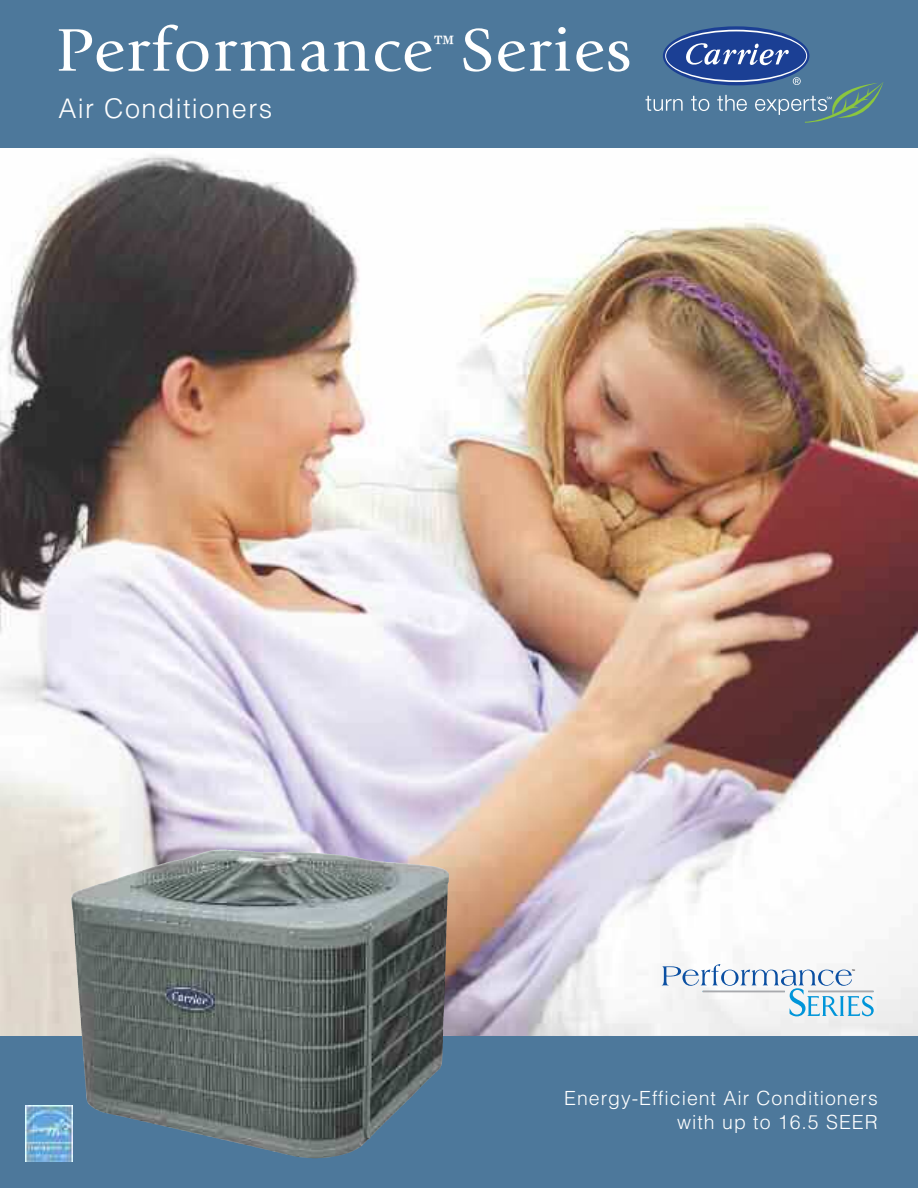
<style>
.page{position:relative;width:918px;height:1188px;background:#fff}
.page>*{position:absolute;margin:0;border:0;box-sizing:border-box;transform-origin:0 0}
.t1{font:62.7px "Giovanni";letter-spacing:.025em;color:#fff;scale:1.05 1}
.t2{font:300 27px "Helvetica";letter-spacing:.05em;color:#fff}
.t3{font:300 19.5px/24px "Helvetica";letter-spacing:.05em;color:#fff;text-align:right}
.t4{font:500 expanded 2.4px "Helvetica Neue";color:#231f20;scale:.75 1}
</style>
<div class="page">
<img style="left:0;top:154px;width:918px;height:883px">
<svg style="left:0;top:1037px;width:918px;height:151px;background:#50738c"></svg>
<div style="left:0;top:0;width:918px;height:148px;background:#4d789b"></div>
<img style="left:219px;top:849px;width:224px;height:20px">
<svg style="left:662px;top:964px;width:212px;height:52px"></svg>
<hr style="left:808px;top:991px;width:66px;height:1px;background:#a8a9ad">
<img style="left:25px;top:1105px;width:47px;height:56px">
<svg style="left:645px;top:96px;width:38px;height:15px"></svg>
<svg style="left:691px;top:96px;width:18px;height:15px"></svg>
<svg style="left:717px;top:95px;width:30px;height:16px"></svg>
<svg style="left:755px;top:77px;width:128px;height:46px"></svg>
<svg style="left:663px;top:26px;width:146px;height:59px"></svg>
<svg style="left:665px;top:30px;width:142px;height:52px"></svg>
<div style="left:666px;top:31px;width:140px;height:49px;background:#1b3f94;border-radius:50%"></div>
<svg style="left:686px;top:43px;width:103px;height:23px"></svg>
<h1 class="t1" style="left:56px;top:25px;width:550px">Performance<sup>™</sup> Series</h1>
<h2 class="t2" style="left:58px;top:98px;width:215px">Air Conditioners</h2>
<p class="t4" style="left:852px;top:969px;width:6px">TM</p>
<p class="t3" style="left:564px;top:1087px;width:315px">Energy-Efficient Air Conditioners with up to 16.5 SEER</p>
</div>
